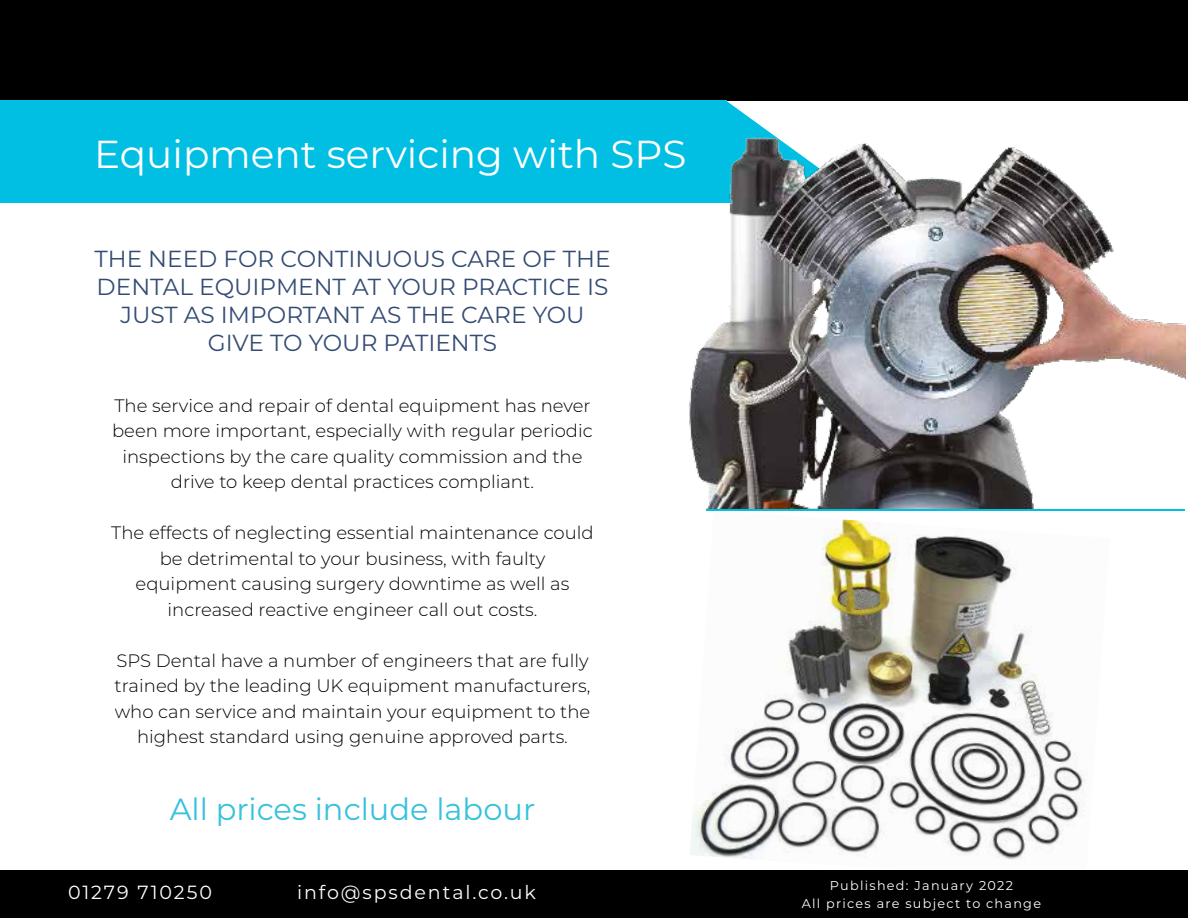
<style>
.page{position:relative;width:1188px;height:918px;background:#fff}
.page>*{position:absolute;margin:0;border:0;box-sizing:border-box;transform-origin:0 0}
.t1{font:39px "Montserrat";color:#fff}
.t2{font:30.6px "Montserrat";color:#37c2db}
.t3{font:23.25px/27.9px "Montserrat";color:#344c74;text-align:center}
.t4{font:19.05px "Montserrat";letter-spacing:.1em;color:#fff}
.t5{font:300 18px/25.5px "Montserrat";color:#000;text-align:center}
.t6{font:12.75px/18px "Montserrat";letter-spacing:.1em;color:#fff;text-align:center}
</style>
<div class="page">
<img style="left:690px;top:510px;width:420px;height:361px">
<div style="left:0;top:0;width:1188px;height:100px;background:#000"></div>
<div style="left:0;top:100px;width:727px;height:103px;background:#00bfe3"></div>
<svg style="left:727px;top:100px;width:140px;height:34px"></svg>
<div style="left:0;top:871px;width:1188px;height:47px;background:#000"></div>
<img style="left:689px;top:134px;width:496px;height:375px">
<svg style="left:707px;top:509px;width:478px;height:2px"></svg>
<h1 class="t1" style="left:94px;top:127px;width:594px">Equipment servicing with SPS</h1>
<p class="t3" style="left:94px;top:244px;width:518px">THE NEED FOR CONTINUOUS CARE OF THE<br>DENTAL EQUIPMENT AT YOUR PRACTICE IS<br>JUST AS IMPORTANT AS THE CARE YOU<br>GIVE TO YOUR PATIENTS</p>
<p class="t5" style="left:112px;top:392px;width:482px">The service and repair of dental equipment has never been more important, especially with regular periodic inspections by the care quality commission and the drive to keep dental practices compliant.</p>
<p class="t5" style="left:111px;top:520px;width:484px">The effects of neglecting essential maintenance could be detrimental to your business, with faulty equipment causing surgery downtime as well as increased reactive engineer call out costs.</p>
<p class="t5" style="left:114px;top:647px;width:478px">SPS Dental have a number of engineers that are fully trained by the leading UK equipment manufacturers, who can service and maintain your equipment to the highest standard using genuine approved parts.</p>
<h2 class="t2" style="left:170px;top:788px;width:367px">All prices include labour</h2>
<p class="t4" style="left:68px;top:880px;width:145px">01279 710250</p>
<p class="t4" style="left:297px;top:880px;width:240px">info@spsdental.co.uk</p>
<p class="t6" style="left:802px;top:876px;width:241px">Published: January 2022<br>All prices are subject to change</p>
</div>
